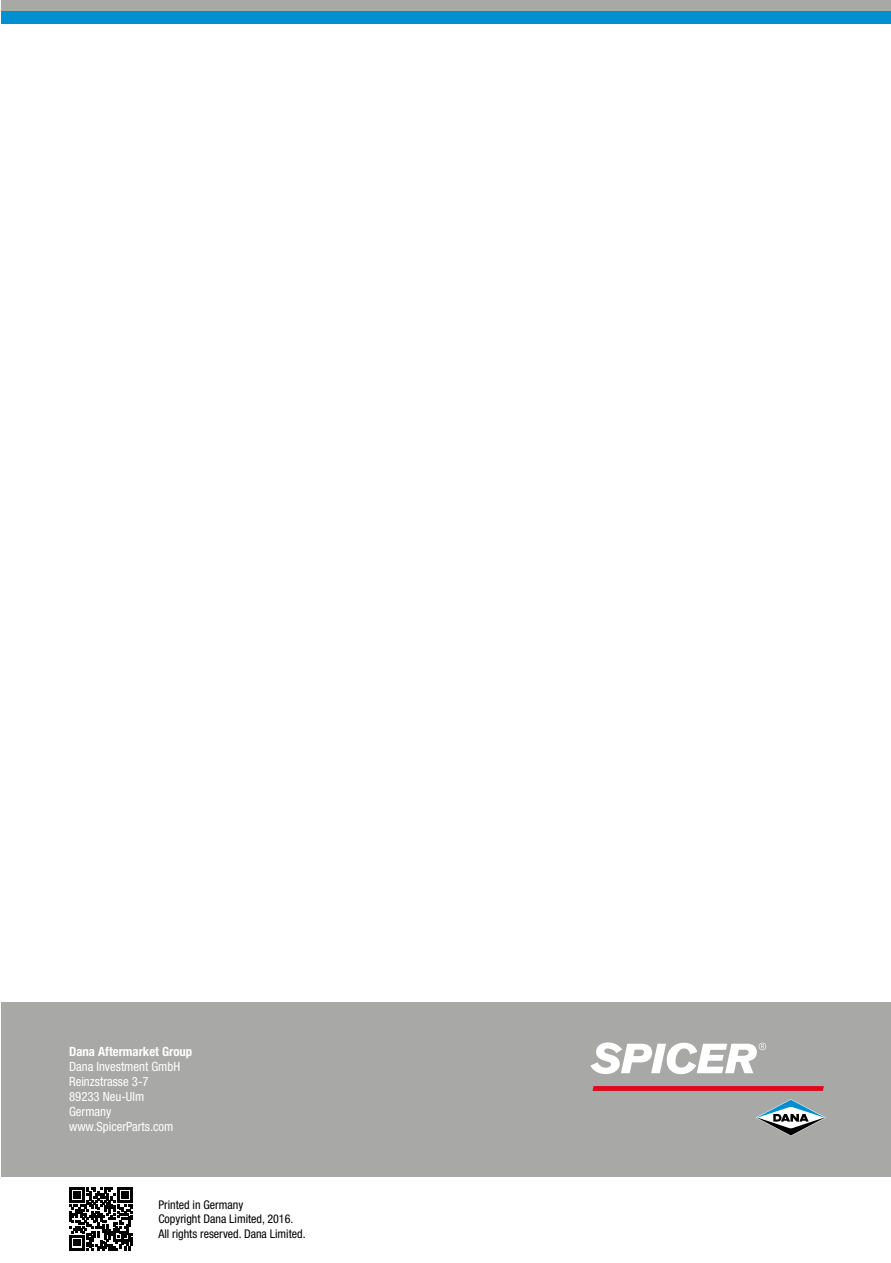
<style>
.page{position:relative;width:891px;height:1263px;background:#fff}
.page>*{position:absolute;margin:0;border:0;box-sizing:border-box;transform-origin:0 0}
.t1{font:condensed 12.75px/15px "Helvetica Neue LT Std";color:#fff}
.t2{font:700 condensed 12.75px "Helvetica Neue LT Pro";color:#fff}
.t3{font:condensed 12px/14.4px "Helvetica Neue LT Std";color:#000}
</style>
<div class="page">
<svg style="left:69px;top:1187px;width:64px;height:63px"></svg>
<div style="left:1px;top:1002px;width:890px;height:174px;background:#a8a8a7"></div>
<div style="left:1px;top:0;width:890px;height:11px;background:#a8a8a7"></div>
<div style="left:1px;top:11px;width:890px;height:13px;background:#0090d2"></div>
<svg style="left:756px;top:1099px;width:70px;height:37px"></svg>
<svg style="left:590px;top:1042px;width:176px;height:32px"></svg>
<svg style="left:593px;top:1086px;width:231px;height:5px"></svg>
<p class="t2" style="left:69px;top:1044px;width:125px">Dana Aftermarket Group</p>
<p class="t1" style="left:69px;top:1059px;width:113px">Dana Investment GmbH<br>Reinzstrasse 3-7<br>89233 Neu-Ulm<br>Germany www.SpicerParts.com</p>
<p class="t3" style="left:158px;top:1197px;width:149px">Printed in Germany<br>Copyright Dana Limited, 2016.<br>All rights reserved. Dana Limited.</p>
</div>
